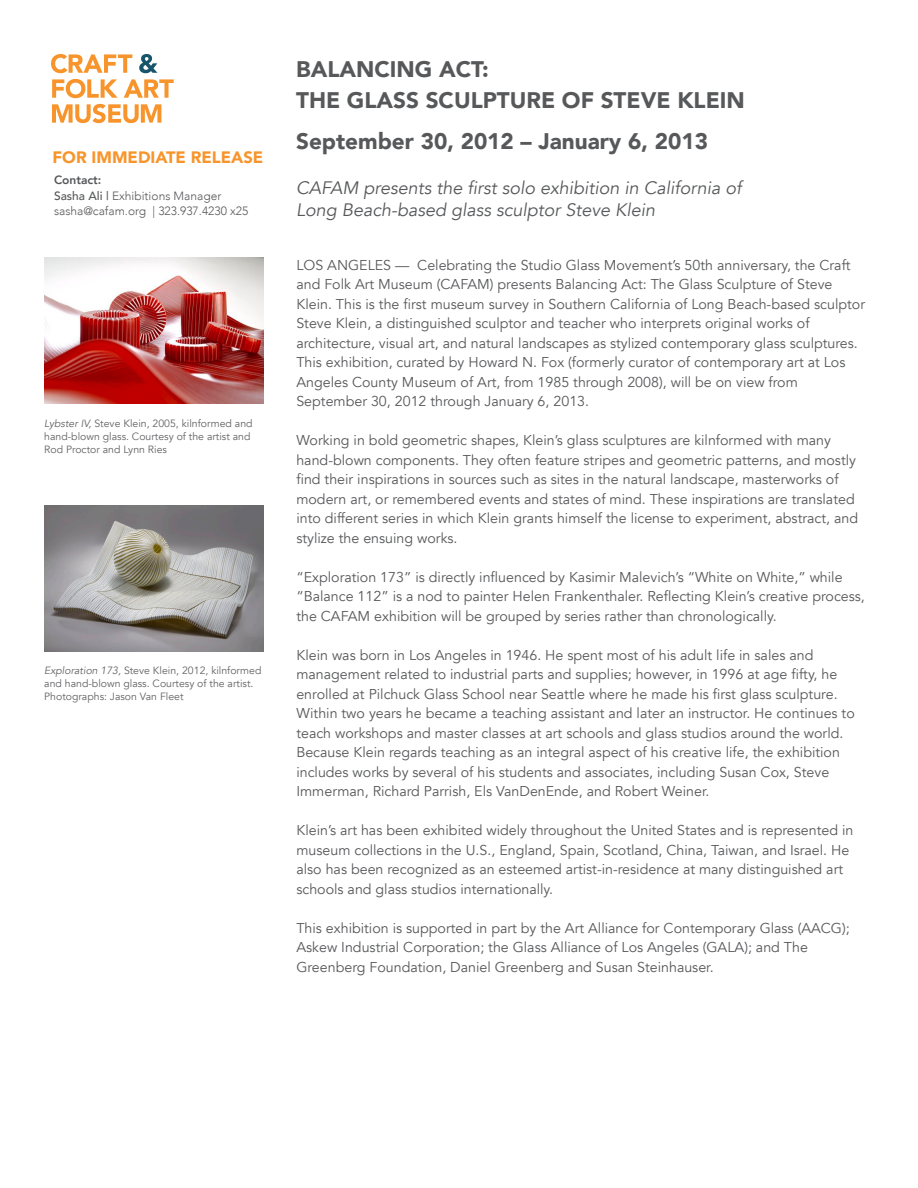
<style>
.page{position:relative;width:918px;height:1188px;background:#fff}
.page>*{position:absolute;margin:0;border:0;box-sizing:border-box;transform-origin:0 0}
.t1{font:900 22.5px/31.5px "Avenir";color:#57585a}
.t2{font:italic 18px "Avenir";color:#57585a}
.t3{font:900 16.5px "Avenir";color:#f7952c}
.t4{font:14.25px/19.5px "Avenir";color:#57585a}
.t5{font:300 12px/15.8px "Avenir";color:#57585a}
.t6{font:10.5px/12.6px "Avenir";color:#636366}
.s1{font-weight:800}
.s2{font-weight:500}
.s3{font-style:italic}
</style>
<div class="page">
<svg style="left:52px;top:104px;width:109px;height:19px"></svg>
<svg style="left:52px;top:79px;width:122px;height:19px"></svg>
<svg style="left:139px;top:54px;width:19px;height:19px"></svg>
<svg style="left:51px;top:54px;width:81px;height:19px"></svg>
<img style="left:44px;top:257px;width:219px;height:146px">
<img style="left:44px;top:505px;width:219px;height:147px">
<p class="t3" style="left:52px;top:143px;width:212px">FOR IMMEDIATE RELEASE</p>
<p class="t5" style="left:54px;top:172px;width:169px"><span class="s1">Contact:<br></span><span class="s2">Sasha Ali |</span> Exhibitions Manager</p>
<p class="t5" style="left:54px;top:203px;width:196px">sasha@cafam.org | 323.937.4230 x25</p>
<p class="t6" style="left:44px;top:418px;width:210px"><span class="s3">Lybster IV,</span> Steve Klein, 2005, kilnformed and</p>
<p class="t6" style="left:44px;top:430px;width:208px">hand-blown glass. Courtesy of the artist and</p>
<p class="t6" style="left:44px;top:443px;width:124px">Rod Proctor and Lynn Ries</p>
<p class="t6" style="left:44px;top:665px;width:219px"><span class="s3">Exploration 173,</span> Steve Klein, 2012, kilnformed and hand-blown glass. Courtesy of the artist.<br>Photographs: Jason Van Fleet</p>
<p class="t1" style="left:296px;top:53px;width:450px">BALANCING ACT:<br>THE GLASS SCULPTURE OF STEVE KLEIN</p>
<p class="t1" style="left:296px;top:125px;width:413px">September 30, 2012 – January 6, 2013</p>
<p class="t2" style="left:296px;top:177px;width:447px">CAFAM presents the first solo exhibition in California of</p>
<p class="t2" style="left:296px;top:199px;width:361px">Long Beach-based glass sculptor Steve Klein</p>
<p class="t4" style="left:296px;top:255px;width:570px">LOS ANGELES — Celebrating the Studio Glass Movement’s 50th anniversary, the Craft and Folk Art Museum (CAFAM) presents Balancing Act: The Glass Sculpture of Steve Klein. This is the first museum survey in Southern California of Long Beach-based sculptor Steve Klein, a distinguished sculptor and teacher who interprets original works of architecture, visual art, and natural landscapes as stylized contemporary glass sculptures.<br>This exhibition, curated by Howard N. Fox (formerly curator of contemporary art at Los Angeles County Museum of Art, from 1985 through 2008), will be on view from September 30, 2012 through January 6, 2013.</p>
<p class="t4" style="left:296px;top:431px;width:563px">Working in bold geometric shapes, Klein’s glass sculptures are kilnformed with many hand-blown components. They often feature stripes and geometric patterns, and mostly find their inspirations in sources such as sites in the natural landscape, masterworks of modern art, or remembered events and states of mind. These inspirations are translated into different series in which Klein grants himself the license to experiment, abstract, and stylize the ensuing works.</p>
<p class="t4" style="left:296px;top:567px;width:570px">“Exploration 173” is directly influenced by Kasimir Malevich’s “White on White,” while “Balance 112” is a nod to painter Helen Frankenthaler. Reflecting Klein’s creative process, the CAFAM exhibition will be grouped by series rather than chronologically.</p>
<p class="t4" style="left:296px;top:645px;width:560px">Klein was born in Los Angeles in 1946. He spent most of his adult life in sales and management related to industrial parts and supplies; however, in 1996 at age fifty, he enrolled at Pilchuck Glass School near Seattle where he made his first glass sculpture.<br>Within two years he became a teaching assistant and later an instructor. He continues to teach workshops and master classes at art schools and glass studios around the world.<br>Because Klein regards teaching as an integral aspect of his creative life, the exhibition includes works by several of his students and associates, including Susan Cox, Steve Immerman, Richard Parrish, Els VanDenEnde, and Robert Weiner.</p>
<p class="t4" style="left:296px;top:821px;width:559px">Klein’s art has been exhibited widely throughout the United States and is represented in museum collections in the U.S., England, Spain, Scotland, China, Taiwan, and Israel. He also has been recognized as an esteemed artist-in-residence at many distinguished art schools and glass studios internationally.</p>
<p class="t4" style="left:296px;top:918px;width:555px">This exhibition is supported in part by the Art Alliance for Contemporary Glass (AACG);<br>Askew Industrial Corporation; the Glass Alliance of Los Angeles (GALA); and The<br>Greenberg Foundation, Daniel Greenberg and Susan Steinhauser.</p>
</div>
